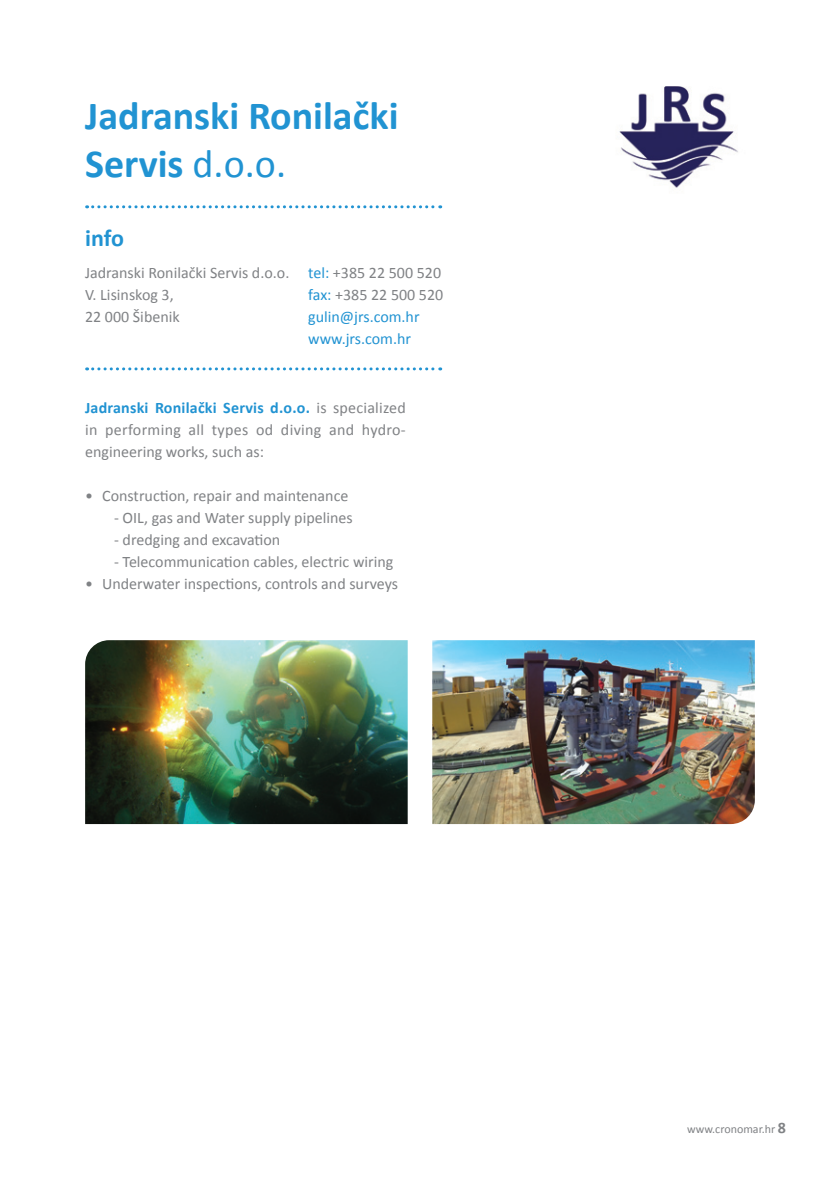
<style>
.page{position:relative;width:840px;height:1191px;background:#fff}
.page>*{position:absolute;margin:0;border:0;box-sizing:border-box;transform-origin:0 0}
.t1{font:700 40px/48px "Calibri";color:#2193d2}
.t2{font:700 24px "Calibri";color:#2193d2}
.t3{font:16px/22px "Calibri";color:#808285;text-align:justify}
.t4{font:16px "Calibri";color:#2193d2}
.t5{font:12px "Calibri";color:#808285}
.s1{font-weight:400}
.s2{color:#2193d2}
.s3{font-weight:700;color:#2193d2}
.s4{font-weight:700;font-size:16px}
</style>
<div class="page">
<img style="left:619px;top:86px;width:119px;height:102px">
<svg style="left:87px;top:205px;width:353px;height:3px"></svg>
<svg style="left:87px;top:367px;width:353px;height:3px"></svg>
<img style="left:85px;top:640px;width:322px;height:184px">
<img style="left:432px;top:640px;width:322px;height:184px">
<p class="t1" style="left:85px;top:92px;width:315px">Jadranski Ronilački<br>Servis <span class="s1">d.o.o.</span></p>
<p class="t2" style="left:85px;top:223px;width:40px">info</p>
<p class="t3" style="left:85px;top:262px;width:206px">Jadranski Ronilački Servis d.o.o.</p>
<p class="t3" style="left:85px;top:284px;width:90px">V. Lisinskog 3,</p>
<p class="t3" style="left:85px;top:306px;width:96px">22 000 Šibenik</p>
<p class="t3" style="left:308px;top:262px;width:134px"><span class="s2">tel:</span> +385 22 500 520</p>
<p class="t3" style="left:308px;top:284px;width:136px"><span class="s2">fax:</span> +385 22 500 520</p>
<p class="t4" style="left:308px;top:307px;width:113px">gulin@jrs.com.hr</p>
<p class="t4" style="left:308px;top:329px;width:104px">www.jrs.com.hr</p>
<p class="t3" style="left:85px;top:397px;width:322px"><span class="s3">Jadranski Ronilački Servis d.o.o.</span> is specialized in performing all types od diving and hydro&shy;engineering works, such as:</p>
<p class="t3" style="left:85px;top:485px;width:265px">• Construction, repair and maintenance</p>
<p class="t3" style="left:114px;top:507px;width:240px">- OIL, gas and Water supply pipelines</p>
<p class="t3" style="left:114px;top:529px;width:168px">- dredging and excavation</p>
<p class="t3" style="left:114px;top:551px;width:280px">- Telecommunication cables, electric wiring</p>
<p class="t3" style="left:85px;top:573px;width:314px">• Underwater inspections, controls and surveys</p>
<p class="t5" style="left:686px;top:1121px;width:100px">www.cronomar.hr <span class="s4">8</span></p>
</div>
